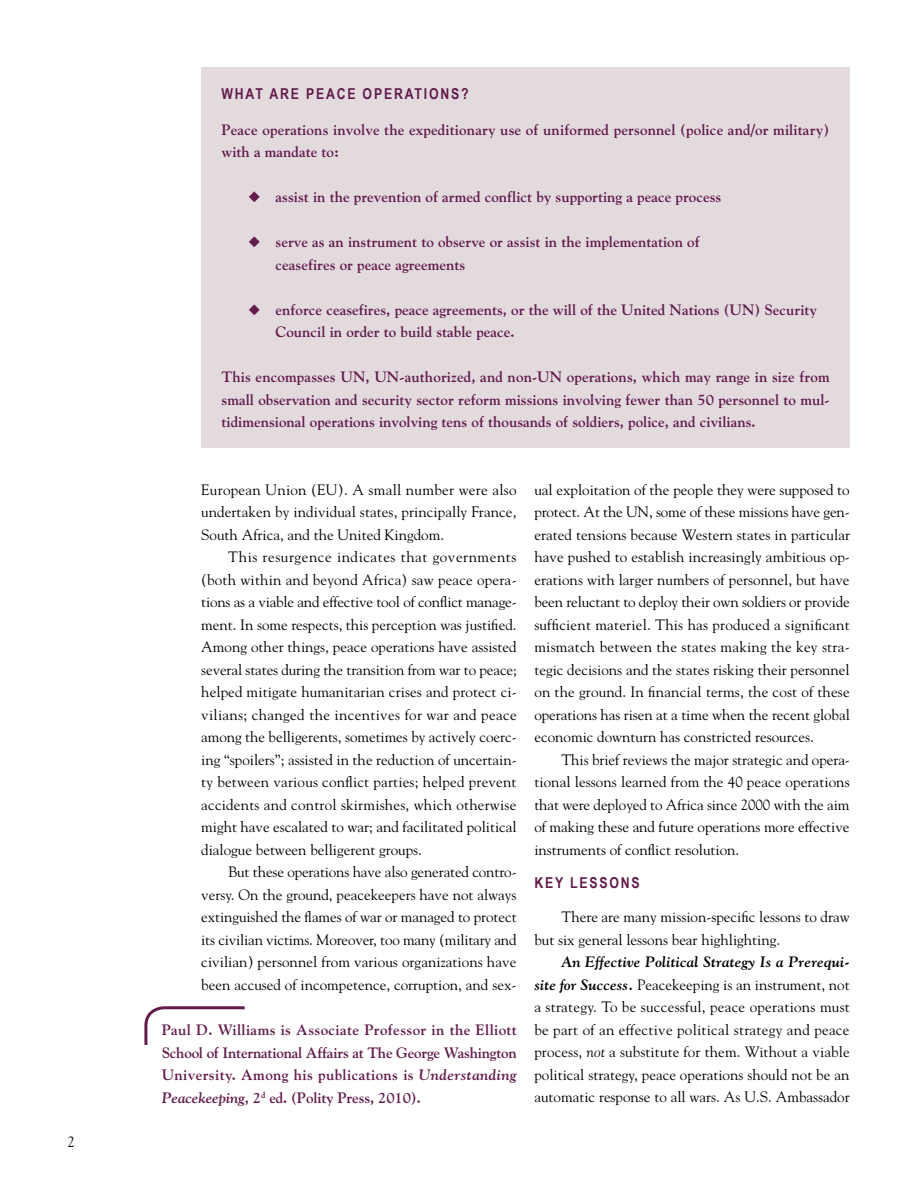
<style>
.page{position:relative;width:918px;height:1188px;background:#fff}
.page>*{position:absolute;margin:0;border:0;box-sizing:border-box;transform-origin:0 0}
.t1{font:15px/22.5px "Goudy Std";color:#000;text-align:justify}
.t2{font:700 15px/22.5px "Goudy Std";color:#621b4b}
.t3{font:700 15px "Arial Narrow";letter-spacing:.12em;color:#621b4b}
.s1{font-style:italic}
.s2{font-weight:700;font-style:italic}
</style>
<div class="page">
<svg style="left:144px;top:1006px;width:101px;height:39px"></svg>
<div style="left:201px;top:68px;width:649px;height:380px;background:#e3dade"></div>
<p class="t1" style="left:68px;top:1130px;width:9px">2</p>
<p class="t3" style="left:222px;top:82px;width:249px">WHAT ARE PEACE OPERATIONS?</p>
<p class="t2" style="left:222px;top:119px;width:609px">Peace operations involve the expeditionary use of uniformed personnel (police and/or military) with a mandate to:</p>
<p class="t2" style="left:249px;top:186px;width:474px">◆ assist in the prevention of armed conflict by supporting a peace process</p>
<p class="t2" style="left:276px;top:231px;width:426px;text-indent:-27px">◆ serve as an instrument to observe or assist in the implementation of ceasefires or peace agreements</p>
<p class="t2" style="left:276px;top:299px;width:543px;text-indent:-27px">◆ enforce ceasefires, peace agreements, or the will of the United Nations (UN) Security<br>Council in order to build stable peace.</p>
<p class="t2" style="left:222px;top:366px;width:610px;text-align:justify">This encompasses UN, UN-authorized, and non-UN operations, which may range in size from small observation and security sector reform missions involving fewer than 50 personnel to mul&shy;tidimensional operations involving tens of thousands of soldiers, police, and civilians.</p>
<p class="t1" style="left:201px;top:478px;width:317px">European Union (EU). A small number were also undertaken by individual states, principally France, South Africa, and the United Kingdom.</p>
<p class="t1" style="left:201px;top:546px;width:317px;text-indent:27px">This resurgence indicates that governments (both within and beyond Africa) saw peace opera&shy;tions as a viable and effective tool of conflict manage&shy;ment. In some respects, this perception was justified.<br>Among other things, peace operations have assisted several states during the transition from war to peace; helped mitigate humanitarian crises and protect ci&shy;vilians; changed the incentives for war and peace among the belligerents, sometimes by actively coerc&shy;ing “spoilers”; assisted in the reduction of uncertain&shy;ty between various conflict parties; helped prevent accidents and control skirmishes, which otherwise might have escalated to war; and facilitated political dialogue between belligerent groups.</p>
<p class="t1" style="left:201px;top:861px;width:317px;text-indent:27px">But these operations have also generated contro&shy;versy. On the ground, peacekeepers have not always extinguished the flames of war or managed to protect its civilian victims. Moreover, too many (military and civilian) personnel from various organizations have been accused of incompetence, corruption, and sex-</p>
<p class="t2" style="left:162px;top:1019px;width:357px;text-align:justify">Paul D. Williams is Associate Professor in the Elliott School of International Affairs at The George Washington University. Among his publications is <span class="s1">Understanding Peacekeeping</span>, 2<sup>d</sup> ed. (Polity Press, 2010).</p>
<p class="t1" style="left:534px;top:478px;width:317px">ual exploitation of the people they were supposed to protect. At the UN, some of these missions have gen&shy;erated tensions because Western states in particular have pushed to establish increasingly ambitious op&shy;erations with larger numbers of personnel, but have been reluctant to deploy their own soldiers or provide sufficient materiel. This has produced a significant mismatch between the states making the key stra&shy;tegic decisions and the states risking their personnel on the ground. In financial terms, the cost of these operations has risen at a time when the recent global economic downturn has constricted resources.</p>
<p class="t1" style="left:534px;top:748px;width:317px;text-indent:27px">This brief reviews the major strategic and opera&shy;tional lessons learned from the 40 peace operations that were deployed to Africa since 2000 with the aim of making these and future operations more effective instruments of conflict resolution.</p>
<p class="t3" style="left:534px;top:871px;width:105px">KEY LESSONS</p>
<p class="t1" style="left:534px;top:906px;width:317px;text-indent:27px">There are many mission-specific lessons to draw but six general lessons bear highlighting.</p>
<p class="t1" style="left:534px;top:951px;width:317px;text-indent:27px"><span class="s2">An Effective Political Strategy Is a Prerequi&shy;site for Success.</span> Peacekeeping is an instrument, not a strategy. To be successful, peace operations must be part of an effective political strategy and peace process, <span class="s1">not</span> a substitute for them. Without a viable political strategy, peace operations should not be an automatic response to all wars. As U.S. Ambassador</p>
</div>
